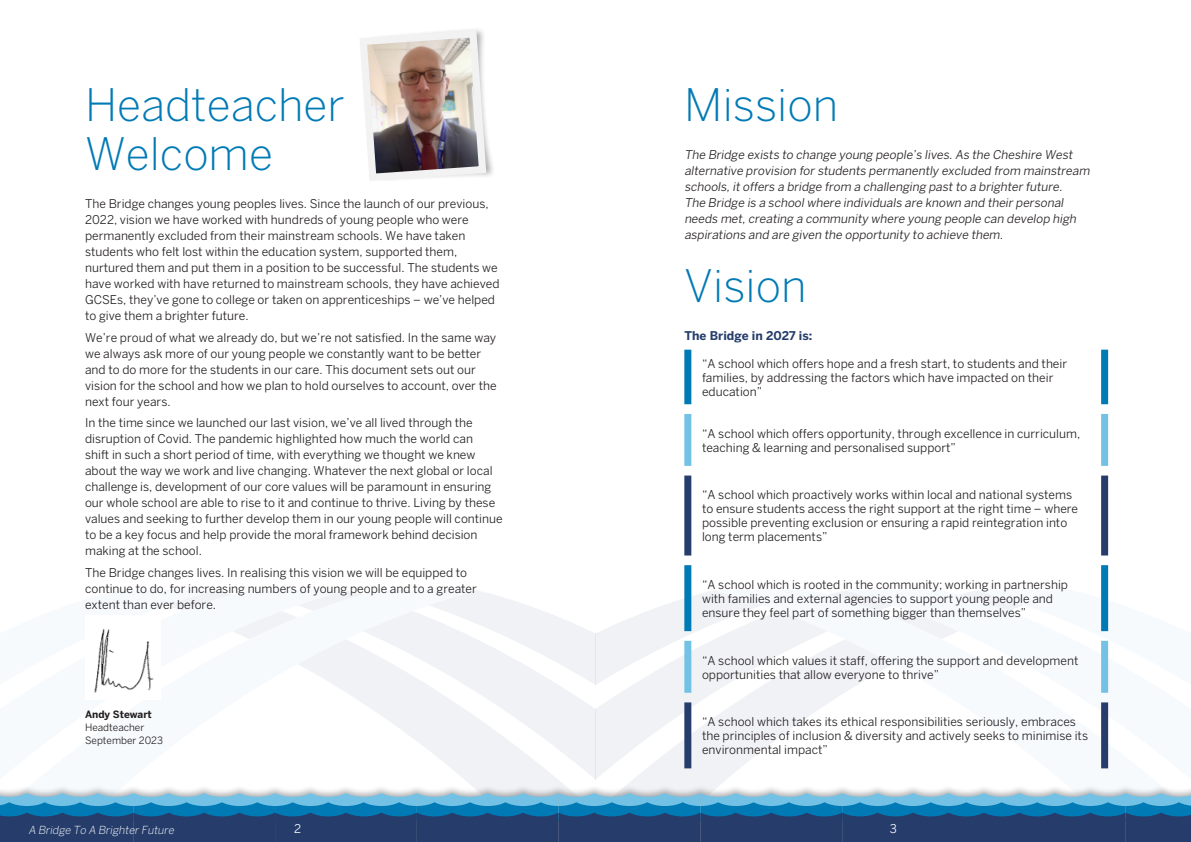
<style>
.page{position:relative;width:1191px;height:842px;background:#fff}
.page>*{position:absolute;margin:0;border:0;box-sizing:border-box;transform-origin:0 0}
.t1{font:300 44.4px/49.4px "Benton Sans";color:#007ab5}
.t2{font:12px/16px "Benton Sans";color:#231f20}
.t3{font:italic 12px/16px "Benton Sans";color:#231f20}
.t4{font:700 12px "Benton Sans";color:#263d6b}
.t5{font:12px "Benton Sans";color:#fff}
.t6{font:italic 300 11px "Benton Sans";color:#fff}
.t7{font:10px/13px "Benton Sans";color:#231f20}
.t8{font:700 10px "Benton Sans";color:#231f20}
</style>
<div class="page">
<svg style="left:478px;top:591px;width:115px;height:193px;fill:#f1f2f5"></svg>
<svg style="left:168px;top:591px;width:310px;height:193px;fill:#f6fafd"></svg>
<svg style="left:598px;top:590px;width:115px;height:194px;fill:#f1f2f5"></svg>
<svg style="left:713px;top:590px;width:396px;height:194px;fill:#f6fafd"></svg>
<img style="left:94px;top:629px;width:60px;height:64px">
<div style="left:684px;top:350px;width:7px;height:54px;background:#007ab5"></div>
<div style="left:1101px;top:350px;width:7px;height:54px;background:#007ab5"></div>
<div style="left:684px;top:414px;width:7px;height:52px;background:#73c2e6"></div>
<div style="left:1101px;top:414px;width:7px;height:52px;background:#73c2e6"></div>
<div style="left:684px;top:476px;width:7px;height:79px;background:#263d6b"></div>
<div style="left:1101px;top:476px;width:7px;height:79px;background:#263d6b"></div>
<div style="left:684px;top:565px;width:7px;height:66px;background:#007ab5"></div>
<div style="left:1101px;top:565px;width:7px;height:66px;background:#007ab5"></div>
<div style="left:684px;top:641px;width:7px;height:52px;background:#73c2e6"></div>
<div style="left:1101px;top:641px;width:7px;height:52px;background:#73c2e6"></div>
<div style="left:684px;top:702px;width:7px;height:66px;background:#263d6b"></div>
<div style="left:1101px;top:702px;width:7px;height:66px;background:#263d6b"></div>
<img style="left:360px;top:29px;width:130px;height:152px">
<div style="left:0;top:784px;width:1191px;height:58px;background:#231f20;opacity:.36"></div>
<svg style="left:0;top:793px;width:1191px;height:49px;background:#356a96"></svg>
<h1 class="t1" style="left:85px;top:79px;width:261px">H eadteacher<br>Welcome</h1>
<h1 class="t1" style="left:684px;top:79px;width:155px">Mission</h1>
<p class="t3" style="left:684px;top:146px;width:409px">The Bridge exists to change young people’s lives.As the Cheshire West alternative provision for students permanently excluded from mainstream schools,it offers a bridge from a challenging past to a brighter future.<br>The Bridge is a schoolwhere individuals are known and their personal needs met,creating a community where young people can develop high aspirations and are given the opportunity to achieve them.</p>
<p class="t2" style="left:85px;top:195px;width:416px">The Bridge changes young peoples lives. Since the launch of our previous, 2022, vision we have worked with hundreds of young people who were permanently excluded from their mainstream schools. We have taken students who felt lost within the education system, supported them, nurtured them and put them in a position to be successful. The students we have worked with have returned to mainstream schools, they have achieved GCSEs, they’ve gone to college or taken on apprenticeships – we’ve helped to give them a brighter future.</p>
<p class="t2" style="left:85px;top:329px;width:413px">We’re proud of what we already do, but we’re not satisfied. In the same way we always ask more of our young people we constantly want to be better and to do more for the students in our care. This document sets out our vision for the school and how we plan to hold ourselves to account, over the next four years.</p>
<p class="t2" style="left:85px;top:415px;width:419px">I n the time since we launched our last vision, we’ve all lived through the disruption of Covid. The pandemic highlighted how much the world can<br>shift in such a short period of time, with everything we thought we knew about the way we work and live changing. Whatever the next global or local challenge is, development of our core values will be paramount in ensuring our whole school are able to rise to it and continue to thrive. Living by these values and seeking to further develop them in our young people will continue to be a key focus and help provide the moral framework behind decision making at the school.</p>
<p class="t2" style="left:85px;top:564px;width:393px">The Bridge changes lives. I n realising this vision we will be equipped to continue to do, for increasing numbers of young people and to a greater extent than ever before.</p>
<h1 class="t1" style="left:684px;top:261px;width:124px">Vision</h1>
<p class="t4" style="left:684px;top:328px;width:129px">The Bridge in 2027 is:</p>
<p class="t2" style="left:702px;top:356px;width:366px;line-height:14px">“A school which offers hope and a fresh start, to students and their families, by addressing the factors which have impacted on their education”</p>
<p class="t2" style="left:702px;top:426px;width:380px;line-height:14px">“A school which offers opportunity, through excellence in curriculum, teaching &amp; learning and personalised support”</p>
<p class="t2" style="left:702px;top:488px;width:378px;line-height:14px">“A school which proactively works within local and national systems to ensure students access the right support at the right time – where possible preventing exclusion or ensuring a rapid reintegration into long term placements”</p>
<p class="t2" style="left:702px;top:577px;width:367px;line-height:14px">“A school which is rooted in the community; working in partnership with families and external agencies to support young people and ensure they feel part of something bigger than themselves”</p>
<p class="t2" style="left:702px;top:653px;width:378px;line-height:14px">“A school which values it staff, offering the support and development opportunities that allow everyone to thrive”</p>
<p class="t2" style="left:702px;top:715px;width:387px;line-height:14px">“A school which takes its ethical responsibilities seriously, embraces the principles of inclusion &amp; diversity and actively seeks to minimise its environmental impact”</p>
<p class="t8" style="left:85px;top:708px;width:68px">Andy Stewart</p>
<p class="t7" style="left:85px;top:721px;width:79px">Headteacher<br>September 2023</p>
<p class="t6" style="left:28px;top:823px;width:149px">A Bridge To A Brighter Future</p>
<p class="t5" style="left:294px;top:821px;width:9px">2</p>
<p class="t5" style="left:889px;top:821px;width:9px">3</p>
</div>
